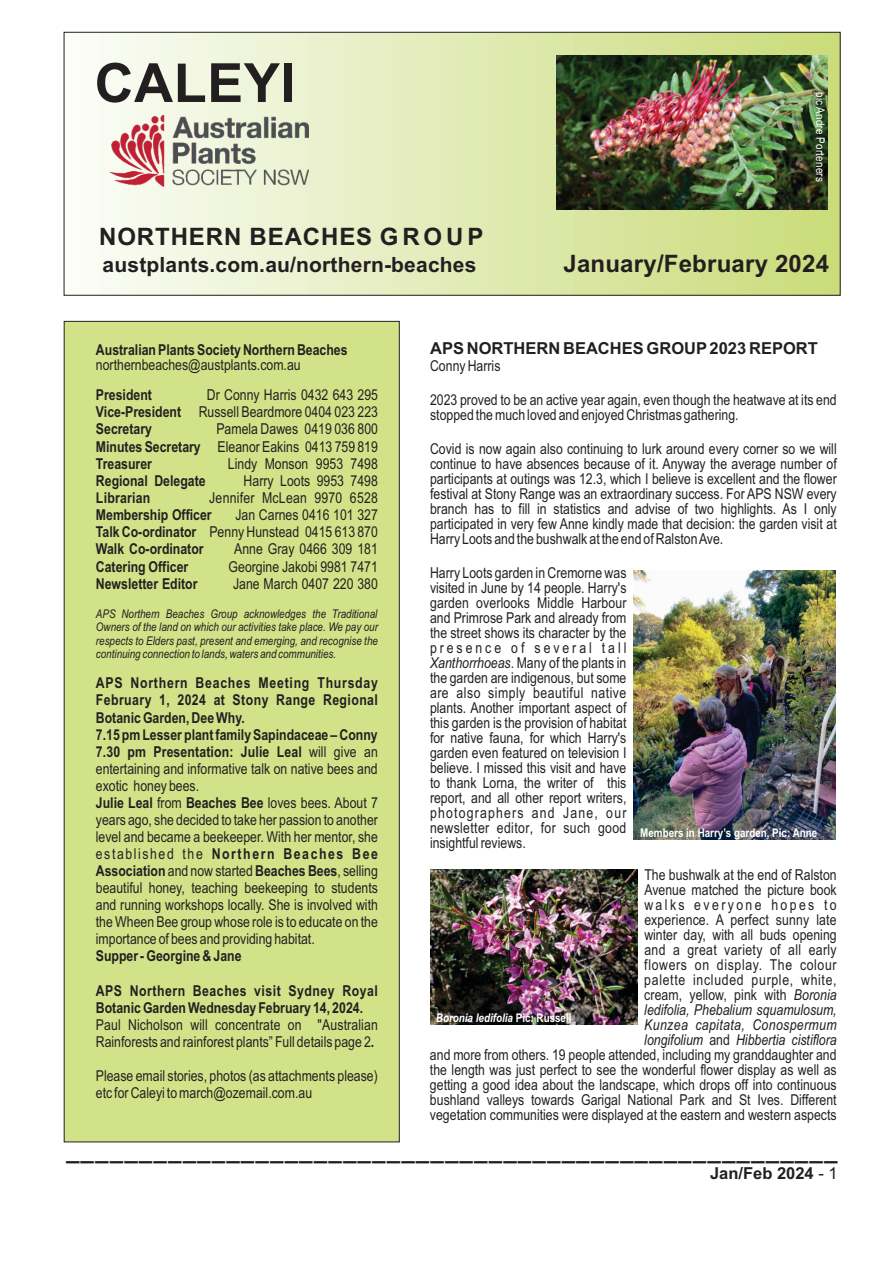
<style>
.page{position:relative;width:885px;height:1263px;background:#fff}
.page>*{position:absolute;margin:0;border:0;box-sizing:border-box;transform-origin:0 0}
.t1{font:700 54px "Arial";letter-spacing:.01em;color:#231f20}
.t2{font:600 27px "Avant Garde IT Cby BT";color:#231f20}
.t3{font:700 24px "Arial";letter-spacing:.035em;color:#231f20}
.t4{font:700 24px "Arial";letter-spacing:.01em;color:#231f20}
.t5{font:700 21px "Arial";letter-spacing:.01em;color:#231f20}
.t6{font:700 16.5px "Arial";color:#231f20}
.t7{font:15px/15px "Arial Narrow";color:#231f20;text-align:justify}
.t8{font:700 15px/17.1px "Arial Narrow";color:#231f20}
.t9{font:italic 12px/13.5px "Arial Narrow";color:#231f20;text-align:justify}
.t10{font:700 12px "Arial Narrow";color:#fff}
.t11{font:italic 700 12px "Arial Narrow";color:#fff}
.t12{font:12px "Arial Narrow";letter-spacing:.015em;color:#fff}
.s1{font-style:italic}
.s2{font-weight:400}
.s3{font-weight:700}
.s4{font-style:normal}
</style>
<div class="page">
<div style="left:64px;top:321px;width:335px;height:821px;background:#d2e288"></div>
<div style="left:64px;top:32px;width:776px;height:263px;background:linear-gradient(to right,#fbfdf8,#cadb78)"></div>
<div style="left:64px;top:32px;width:776px;height:263px;border:1px solid #231f20"></div>
<img style="left:556px;top:56px;width:271px;height:153px">
<img style="left:110px;top:115px;width:199px;height:71px">
<img style="left:633px;top:570px;width:202px;height:270px">
<img style="left:430px;top:870px;width:207px;height:154px">
<h1 class="t1" style="left:95px;top:63px;width:202px">CALEYI</h1>
<p class="t12" style="left:824px;top:92px;width:91px;rotate:90deg">pic Andre Porteners</p>
<h3 class="t3" style="left:99px;top:228px;width:385px">NORTHERN BEACHES G R O U P</h3>
<h3 class="t5" style="left:103px;top:257px;width:375px">austplants.com.au/northern-beaches</h3>
<h3 class="t4" style="left:563px;top:255px;width:267px">January/February 2024</h3>
<p class="t6" style="left:430px;top:342px;width:389px">APS NORTHERN BEACHES GROUP2023 REPORT</p>
<p class="t7" style="left:430px;top:360px;width:72px">Conny Harris</p>
<p class="t7" style="left:430px;top:394px;width:408px">2023 proved to be an active year again, even though the heatwave at its end stopped the much loved and enjoyed Christmas gathering.</p>
<p class="t7" style="left:430px;top:443px;width:408px">Covid is now again also continuing to lurk around every corner so we will continue to have absences because of it. Anyway the average number of participants at outings was 12.3, which I believe is excellent and the flower festival at Stony Range was an extraordinary success. For APS NSW every branch has to fill in statistics and advise of two highlights. As I only participated in very few Anne kindly made that decision: the garden visit at Harry Loots and the bushwalk at the end of Ralston Ave.</p>
<p class="t7" style="left:430px;top:567px;width:198px">Harry Loots garden in Cremorne was visited in June by 14 people. Harry's garden overlooks Middle Harbour and Primrose Park and already from the street shows its character by the presence of several tall <span class="s1">Xanthorrhoeas</span>. Many of the plants in the garden are indigenous, but some are also simply beautiful native plants. Another important aspect of this garden is the provision of habitat for native fauna, for which Harry's garden even featured on television I believe. I missed this visit and have to thank Lorna, the writer of this report, and all other report writers, photographers and Jane, our newsletter editor, for such good insightful reviews.</p>
<p class="t7" style="left:430px;top:869px;width:408px;text-align:right">The bushwalk at the end of Ralston<br>Avenue matched the picture book<br>walks everyone hopes to<br>experience. A perfect sunny late<br>winter day, with all buds opening<br>and a great variety of all early<br>flowers on display. The colour<br>palette included purple, white,<br>cream, yellow, pink with <span class="s1">Boronia<br>ledifolia, Phebalium squamulosum,<br>Kunzea capitata, Conospermum<br>longifolium</span> and <span class="s1">Hibbertia cistiflora<br></span>and more from others. 19 people attended, including my granddaughter and the length was just perfect to see the wonderful flower display as well as getting a good idea about the landscape, which drops off into continuous bushland valleys towards Garigal National Park and St Ives. Different vegetation communities were displayed at the eastern and western aspects</p>
<h2 class="t2" style="left:66px;top:1137px;width:773px">_____________________________________________________</h2>
<p class="t6" style="left:710px;top:1166px;width:129px">Jan/Feb 2024 <span class="s2">- 1</span></p>
<p class="t8" style="left:96px;top:343px;width:253px">Australian Plants Society Northern Beaches</p>
<p class="t7" style="left:96px;top:359px;width:206px">northernbeaches@austplants.com.au</p>
<p class="t8" style="left:96px;top:388px;width:58px">President</p>
<p class="t7" style="left:96px;top:388px;width:283px;line-height:17.1px;text-indent:111px">Dr Conny Harris 0432 643 295<br><span class="s3">Vice-President</span> Russell Beardmore 0404 023 223<br><span class="s3">Secretary</span></p>
<p class="t7" style="left:96px;top:422px;width:283px;line-height:17.1px;text-indent:120px">Pamela Dawes 0419 036 800<br><span class="s3">Minutes Secretary</span> Eleanor Eakins 0413 759 819<br><span class="s3">Treasurer</span></p>
<p class="t7" style="left:228px;top:457px;width:151px">Lindy Monson 9953 7498</p>
<p class="t8" style="left:96px;top:473px;width:111px">Regional Delegate</p>
<p class="t7" style="left:243px;top:474px;width:136px">Harry Loots 9953 7498</p>
<p class="t8" style="left:96px;top:491px;width:56px">Librarian</p>
<p class="t7" style="left:209px;top:492px;width:170px">Jennifer McLean 9970 6528</p>
<p class="t8" style="left:96px;top:508px;width:117px">Membership Officer</p>
<p class="t7" style="left:96px;top:508px;width:283px;line-height:17.1px;text-indent:139px">Jan Carnes 0416 101 327<br><span class="s3">Talk Co-ordinator</span> Penny Hunstead 0415 613 870<br><span class="s3">Walk Co-ordinator</span></p>
<p class="t7" style="left:234px;top:543px;width:145px">Anne Gray 0466 309 181</p>
<p class="t8" style="left:96px;top:559px;width:94px">Catering Officer</p>
<p class="t7" style="left:228px;top:560px;width:151px">Georgine Jakobi 9981 7471</p>
<p class="t8" style="left:96px;top:576px;width:103px">Newsletter Editor</p>
<p class="t7" style="left:233px;top:577px;width:146px">Jane March 0407 220 380</p>
<p class="t9" style="left:96px;top:608px;width:283px">APS Northern Beaches Group acknowledges the Traditional Owners of the land on which our activities take place. We pay our respects to Elders past, present and emerging, and recognise the continuing connection to lands, waters and communities.</p>
<p class="t7" style="left:96px;top:676px;width:283px;line-height:17.1px;text-align:left"><span class="s3">APS Northern Beaches Meeting Thursday February 1, 2024 at Stony Range Regional Botanic Garden, Dee Why.<br>7.15 pm Lesser plant family Sapindaceae – Conny 7.30 pm Presentation: Julie Leal</span> will give an entertaining and informative talk on native bees and exotic honey bees.<br><span class="s3">Julie Leal</span> from <span class="s3">Beaches Bee</span> loves bees. About 7 years ago, she decided to take her passion to another level and became a beekeeper. With her mentor, she established the <span class="s3">Northern Beaches Bee Association</span> and now started <span class="s3">Beaches Bees</span>, selling beautiful honey, teaching beekeeping to students and running workshops locally. She is involved with the Wheen Bee group whose role is to educate on the importance of bees and providing habitat.</p>
<p class="t8" style="left:96px;top:949px;width:147px">Supper - Georgine &amp; Jane</p>
<p class="t8" style="left:96px;top:983px;width:283px">APS Northern Beaches visit Sydney Royal<br>Botanic Garden Wednesday February 14, 2024.</p>
<p class="t7" style="left:96px;top:1017px;width:283px;line-height:17.1px">Paul Nicholson will concentrate on "Australian<br>Rainforests and rainforest plants” Full details page 2<span class="s3">.</span></p>
<p class="t7" style="left:96px;top:1068px;width:283px;line-height:17px">Please email stories, photos (as attachments please) etc for Caleyi to march@ozemail.com.au</p>
<p class="t10" style="left:640px;top:828px;width:179px">Members in Harry’s garden, Pic: Anne</p>
<p class="t11" style="left:436px;top:1013px;width:137px">Boronia ledifolia <span class="s4">Pic: Russell</span></p>
</div>
